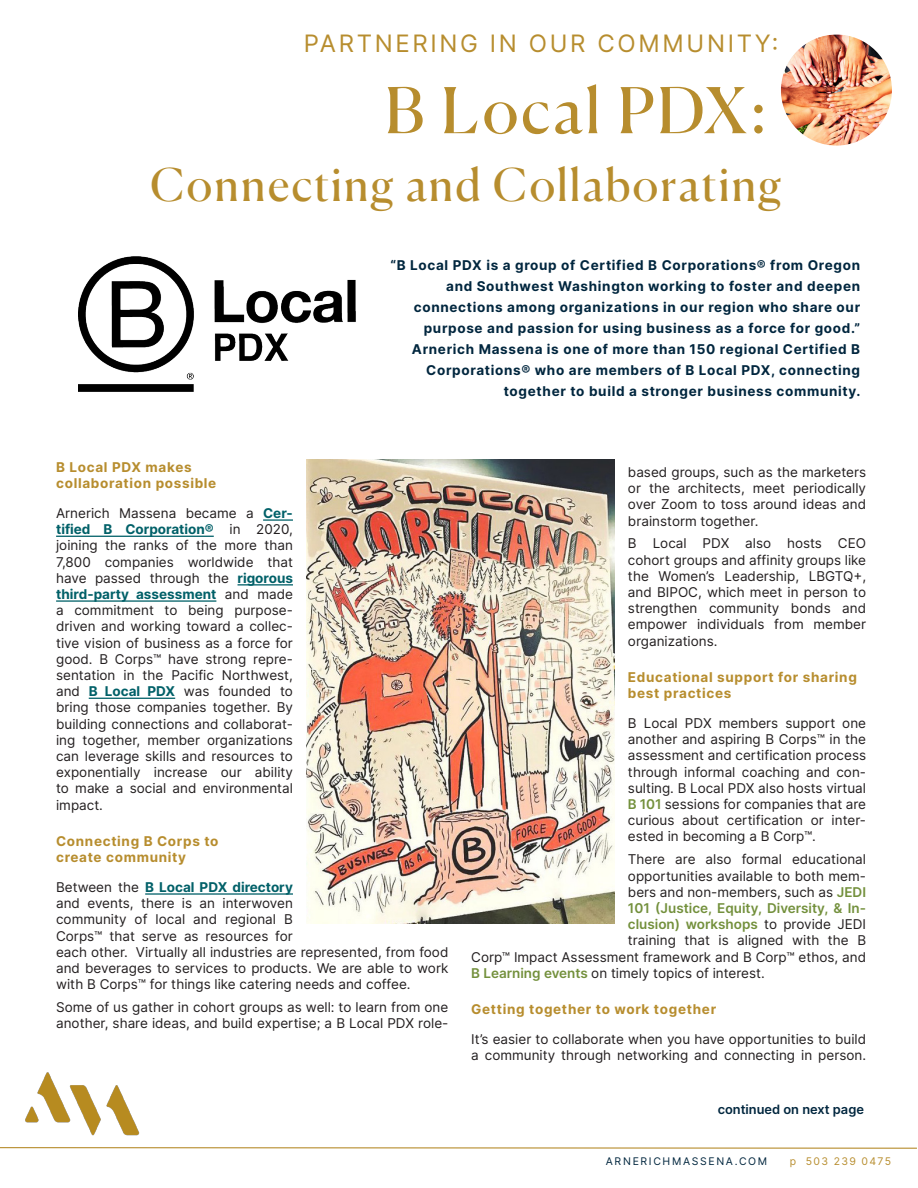
<style>
.page{position:relative;width:918px;height:1188px;background:#fff}
.page>*{position:absolute;margin:0;border:0;box-sizing:border-box;transform-origin:0 0}
.body_text{font:63px "Canela";letter-spacing:.045em;color:#b78d2e}
.body_text-2{font:45px "Canela";letter-spacing:.05em;color:#b78d2e}
.body_text-3{font:24px "Inter";letter-spacing:.11em;color:#b78d2e}
.inter_body{font:13.5px/16.2px "Inter";color:#231f20;text-align:justify}
.inter_body-2{font:700 13.5px/21px "Inter";letter-spacing:.05em;color:#00263e;text-align:right}
.inter_gold_header{font:700 13.5px/16.2px "Inter";letter-spacing:.05em;color:#b78d2e}
.inter_body-3{font:600 13.5px "Inter";color:#73903c}
.inter_body-4{font:600 12.9px "Inter";color:#00263e}
.t1{font:10.5px "Inter";letter-spacing:.16em;color:#00263e}
.t2{font:10.5px "Inter";letter-spacing:.13em;color:#b78d2e}
.s1{font-weight:700;color:#006068}
.s2{font-weight:600;color:#73903c}
.s3{font-weight:400;color:#231f20}
</style>
<div class="page">
<img style="left:781px;top:34px;width:111px;height:112px;border-radius:56px">
<hr style="left:263px;top:519px;width:30px;height:2px;background:#006068">
<hr style="left:56px;top:536px;width:158px;height:1px;background:#006068">
<hr style="left:238px;top:584px;width:55px;height:2px;background:#006068">
<hr style="left:56px;top:600px;width:160px;height:2px;background:#006068">
<hr style="left:89px;top:698px;width:86px;height:1px;background:#006068">
<hr style="left:145px;top:893px;width:148px;height:2px;background:#006068">
<svg style="left:189px;top:1147px;width:728px;height:2px"></svg>
<img style="left:0;top:1072px;width:189px;height:77px">
<img style="left:78px;top:256px;width:278px;height:136px">
<img style="left:306px;top:459px;width:308px;height:465px">
<p class="body_text-3" style="left:304px;top:26px;width:476px">PARTNERING IN OUR COMMUNITY:</p>
<p class="body_text" style="left:385px;top:61px;width:383px">B Local PDX:</p>
<p class="body_text-2" style="left:150px;top:149px;width:633px">Connecting and Collaborating</p>
<p class="inter_body-2" style="left:390px;top:254px;width:472px">“B Local PDX is a group of Certified B Corporations® from Oregon and Southwest Washington working to foster and deepen connections among organizations in our region who share our purpose and passion for using business as a force for good.” Arnerich Massena is one of more than 150 regional Certified B Corporations® who are members of B Local PDX, connecting together to build a stronger business community.</p>
<p class="inter_gold_header" style="left:56px;top:459px;width:162px">B Local PDX makes collaboration possible</p>
<p class="inter_body" style="left:56px;top:505px;width:238px">Arnerich Massena became a <span class="s1">Cer&shy;tified B Corporation®</span> in 2020, joining the ranks of the more than 7,800 companies worldwide that have passed through the <span class="s1">rigorous third-party assessment</span> and made a commitment to being purpose&shy;driven and working toward a collec&shy;tive vision of business as a force for good. B Corps™ have strong repre&shy;sentation in the Pacific Northwest, and <span class="s1">B Local PDX</span> was founded to bring those companies together. By building connections and collaborat&shy;ing together, member organizations can leverage skills and resources to exponentially increase our ability to make a social and environmental impact.</p>
<p class="inter_gold_header" style="left:56px;top:833px;width:164px">Connecting B Corps to create community</p>
<p class="inter_body" style="left:56px;top:879px;width:394px;text-align:left">Between the <span class="s1">B Local PDX directory<br></span>and events, there is an interwoven<br>community of local and regional B<br>Corps™ that serve as resources for<br>each other. Virtually all industries are represented, from food and beverages to services to products. We are able to work with B Corps™ for things like catering needs and coffee.</p>
<p class="inter_body" style="left:56px;top:999px;width:394px">Some of us gather in cohort groups as well: to learn from one another, share ideas, and build expertise; a B Local PDX role-</p>
<p class="inter_body" style="left:628px;top:464px;width:240px">based groups, such as the marketers or the architects, meet periodically over Zoom to toss around ideas and brainstorm together.</p>
<p class="inter_body" style="left:628px;top:535px;width:240px">B Local PDX also hosts CEO cohort groups and affinity groups like the Women’s Leadership, LBGTQ+, and BIPOC, which meet in person to strengthen community bonds and empower individuals from member organizations.</p>
<p class="inter_gold_header" style="left:628px;top:669px;width:230px">Educational support for sharing best practices</p>
<p class="inter_body" style="left:628px;top:715px;width:240px">B Local PDX members support one another and aspiring B Corps™ in the assessment and certification process through informal coaching and con&shy;sulting. B Local PDX also hosts virtual <span class="s2">B 101</span> sessions for companies that are curious about certification or inter&shy;ested in becoming a B Corp™.</p>
<p class="inter_body" style="left:628px;top:851px;width:240px">There are also formal educational</p>
<p class="inter_body" style="left:628px;top:867px;width:240px">opportunities available to both mem-</p>
<p class="inter_body" style="left:628px;top:883px;width:240px">bers and non-members, such as <span class="s2">JEDI</span></p>
<p class="inter_body-3" style="left:628px;top:898px;width:240px">101 (Justice, Equity, Diversity, &amp; In-</p>
<p class="inter_body-3" style="left:628px;top:914px;width:240px">clusion) workshops <span class="s3">to provide JEDI</span></p>
<p class="inter_body" style="left:628px;top:932px;width:240px">training that is aligned with the B</p>
<p class="inter_body" style="left:471px;top:948px;width:396px">Corp™ Impact Assessment framework and B Corp™ ethos, and</p>
<p class="inter_body" style="left:471px;top:964px;width:295px"><span class="s2">B Learning events</span> on timely topics of interest.</p>
<p class="inter_gold_header" style="left:471px;top:1001px;width:246px">Getting together to work together</p>
<p class="inter_body" style="left:471px;top:1031px;width:396px">It’s easier to collaborate when you have opportunities to build a community through networking and connecting in person.</p>
<p class="inter_body-4" style="left:718px;top:1100px;width:148px">continued on next page</p>
<p class="t1" style="left:606px;top:1154px;width:163px">ARNERICHMASSENA.COM</p>
<p class="t2" style="left:790px;top:1154px;width:103px">p 503 239 0475</p>
</div>
